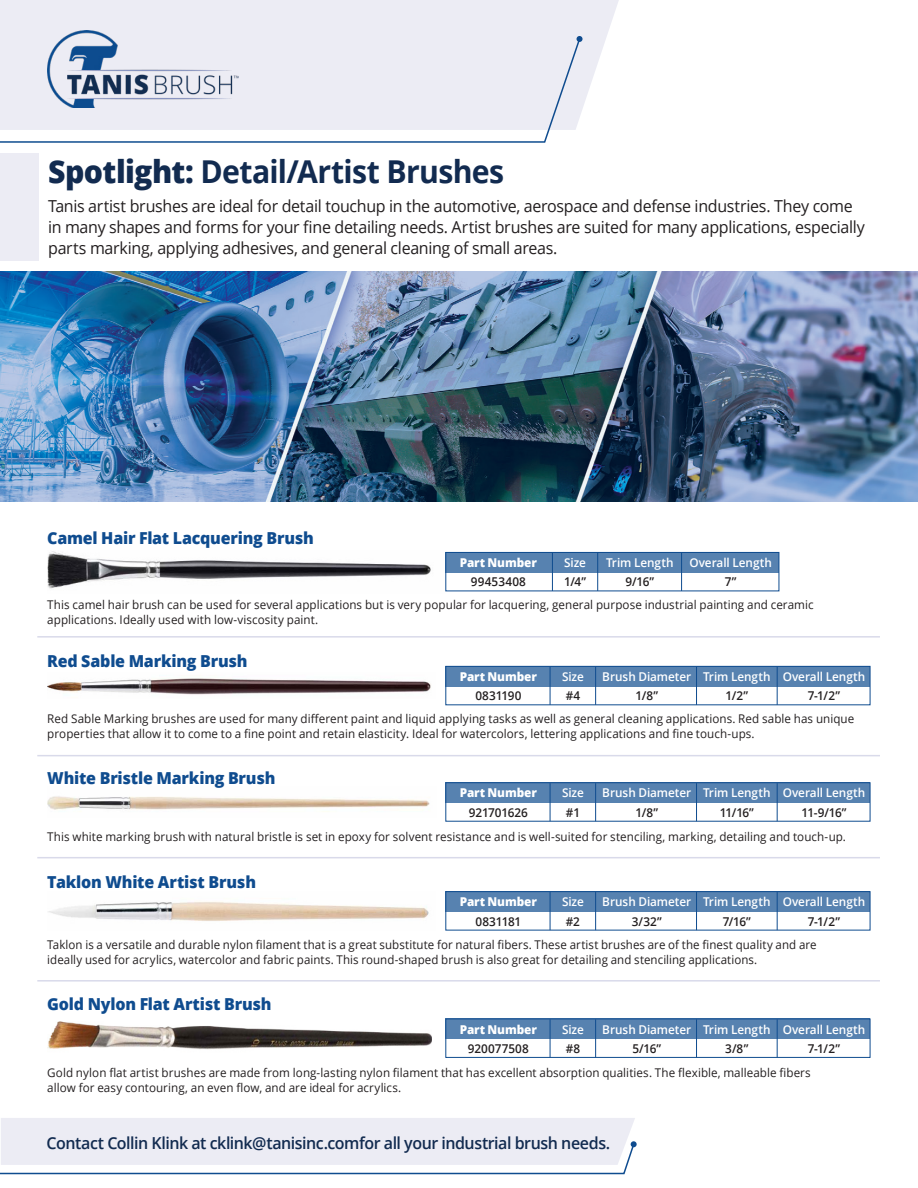
<style>
.page{position:relative;width:918px;height:1188px;background:#fff}
.page>*{position:absolute;margin:0;border:0;box-sizing:border-box;transform-origin:0 0}
.t1{font:700 31.5px "Open Sans";letter-spacing:-.02em;color:#122b50;scale:.96 1}
.t2{font:16.5px/21px "Open Sans";letter-spacing:-.02em;color:#231f20}
.t3{font:800 16.5px "Open Sans";letter-spacing:-.015em;color:#0f4c8f}
.t4{font:600 16.5px "Open Sans";letter-spacing:-.03em;color:#122b50}
.t5{font:600 12.15px "Open Sans";letter-spacing:-.005em;color:#fff}
.t6{font:600 12.15px "Open Sans";letter-spacing:-.005em;color:#231f20}
.t7{font:800 12.15px "Open Sans";letter-spacing:-.01em;color:#fff}
.t8{font:600 12.15px "Open Sans";letter-spacing:.015em;color:#231f20}
.t9{font:12px/15px "Open Sans";letter-spacing:.005em;color:#231f20}
.t10{font:12px/15px "Open Sans";letter-spacing:.005em;color:#231f20;scale:.96 1}
.s1{font-weight:800}
</style>
<div class="page">
<svg style="left:0;top:0;width:619px;height:112px;fill:#ececf4"></svg>
<svg style="left:0;top:37px;width:581px;height:106px"></svg>
<svg style="left:577px;top:36px;width:6px;height:6px"></svg>
<svg style="left:0;top:1118px;width:637px;height:57px"></svg>
<img style="left:0;top:272px;width:918px;height:229px">
<img style="left:47px;top:31px;width:192px;height:77px">
<div style="left:0;top:153px;width:39px;height:108px;background:#ececf4"></div>
<hr style="left:37px;top:636px;width:843px;height:2px;background:#d9daea">
<hr style="left:37px;top:755px;width:843px;height:1px;background:#d9daea">
<hr style="left:37px;top:857px;width:843px;height:1px;background:#d9daea">
<hr style="left:37px;top:980px;width:843px;height:2px;background:#d9daea">
<img style="left:47px;top:551px;width:399px;height:41px">
<div style="left:445px;top:552px;width:334px;height:21px;background:#5782b0"></div>
<hr style="left:597px;top:553px;width:1px;height:38px;background:#0f4c8f">
<hr style="left:552px;top:553px;width:1px;height:38px;background:#0f4c8f">
<hr style="left:681px;top:553px;width:1px;height:38px;background:#0f4c8f">
<div style="left:445px;top:666px;width:425px;height:21px;background:#5782b0"></div>
<hr style="left:696px;top:667px;width:1px;height:38px;background:#0f4c8f">
<hr style="left:595px;top:667px;width:1px;height:38px;background:#0f4c8f">
<hr style="left:550px;top:667px;width:1px;height:38px;background:#0f4c8f">
<hr style="left:777px;top:667px;width:1px;height:38px;background:#0f4c8f">
<img style="left:47px;top:678px;width:384px;height:17px">
<div style="left:445px;top:782px;width:425px;height:21px;background:#5782b0"></div>
<hr style="left:696px;top:783px;width:1px;height:38px;background:#0f4c8f">
<hr style="left:595px;top:783px;width:1px;height:38px;background:#0f4c8f">
<hr style="left:550px;top:783px;width:1px;height:38px;background:#0f4c8f">
<hr style="left:777px;top:783px;width:1px;height:38px;background:#0f4c8f">
<img style="left:47px;top:796px;width:383px;height:16px">
<div style="left:445px;top:1019px;width:425px;height:39px;border:1px solid #0f4c8f"></div>
<div style="left:445px;top:1019px;width:425px;height:20px;background:#5782b0"></div>
<hr style="left:696px;top:1019px;width:1px;height:38px;background:#0f4c8f">
<hr style="left:595px;top:1019px;width:1px;height:38px;background:#0f4c8f">
<hr style="left:550px;top:1019px;width:1px;height:38px;background:#0f4c8f">
<hr style="left:777px;top:1019px;width:1px;height:38px;background:#0f4c8f">
<img style="left:47px;top:1022px;width:385px;height:27px">
<div style="left:445px;top:891px;width:425px;height:21px;background:#5782b0"></div>
<hr style="left:696px;top:892px;width:1px;height:38px;background:#0f4c8f">
<hr style="left:595px;top:892px;width:1px;height:38px;background:#0f4c8f">
<hr style="left:550px;top:892px;width:1px;height:38px;background:#0f4c8f">
<hr style="left:777px;top:892px;width:1px;height:38px;background:#0f4c8f">
<img style="left:48px;top:902px;width:381px;height:19px">
<p class="t1" style="left:48px;top:149px;width:477px"><span class="s1">Spotlight:</span> Detail/Artist Brushes</p>
<p class="t2" style="left:48px;top:195px;width:818px">Tanis artist brushes are ideal for detail touchup in the automotive, aerospace and defense industries. They come in many shapes and forms for your fine detailing needs. Artist brushes are suited for many applications, especially parts marking, applying adhesives, and general cleaning of small areas.</p>
<p class="t3" style="left:47px;top:526px;width:268px">Camel Hair Flat Lacquering Brush</p>
<p class="t7" style="left:460px;top:554px;width:79px">Part Number</p>
<p class="t5" style="left:564px;top:554px;width:23px">Size</p>
<p class="t5" style="left:606px;top:554px;width:69px">Trim Length</p>
<p class="t5" style="left:689px;top:554px;width:84px">Overall Length</p>
<p class="t8" style="left:471px;top:574px;width:57px">99453408</p>
<p class="t6" style="left:564px;top:574px;width:24px">1/4”</p>
<p class="t6" style="left:626px;top:574px;width:30px">9/16”</p>
<p class="t6" style="left:725px;top:574px;width:13px">7”</p>
<p class="t9" style="left:47px;top:597px;width:768px">This camel hair brush can be used for several applications but is very popular for lacquering, general purpose industrial painting and ceramic applications. Ideally used with low-viscosity paint.</p>
<p class="t3" style="left:47px;top:649px;width:202px">Red Sable Marking Brush</p>
<p class="t7" style="left:460px;top:667px;width:79px">Part Number</p>
<p class="t5" style="left:562px;top:668px;width:23px">Size</p>
<p class="t5" style="left:602px;top:668px;width:91px">Brush Diameter</p>
<p class="t5" style="left:703px;top:668px;width:69px">Trim Length</p>
<p class="t5" style="left:783px;top:668px;width:84px">Overall Length</p>
<p class="t6" style="left:475px;top:688px;width:48px">0831190</p>
<p class="t6" style="left:566px;top:688px;width:16px">#4</p>
<p class="t6" style="left:635px;top:688px;width:24px">1/8”</p>
<p class="t6" style="left:725px;top:688px;width:24px">1/2”</p>
<p class="t6" style="left:808px;top:688px;width:34px">7-1/2”</p>
<p class="t9" style="left:47px;top:711px;width:808px">Red Sable Marking brushes are used for many different paint and liquid applying tasks as well as general cleaning applications. Red sable has unique properties that allow it to come to a fine point and retain elasticity. Ideal for watercolors, lettering applications and fine touch-ups.</p>
<p class="t3" style="left:47px;top:766px;width:230px">White Bristle Marking Brush</p>
<p class="t7" style="left:460px;top:784px;width:79px">Part Number</p>
<p class="t5" style="left:562px;top:785px;width:23px">Size</p>
<p class="t5" style="left:602px;top:785px;width:91px">Brush Diameter</p>
<p class="t5" style="left:703px;top:785px;width:69px">Trim Length</p>
<p class="t5" style="left:783px;top:785px;width:84px">Overall Length</p>
<p class="t6" style="left:469px;top:804px;width:60px">921701626</p>
<p class="t6" style="left:566px;top:804px;width:16px">#1</p>
<p class="t6" style="left:635px;top:804px;width:24px">1/8”</p>
<p class="t6" style="left:720px;top:804px;width:36px">11/16”</p>
<p class="t6" style="left:802px;top:804px;width:46px">11-9/16”</p>
<p class="t9" style="left:47px;top:829px;width:800px">This white marking brush with natural bristle is set in epoxy for solvent resistance and is well-suited for stenciling, marking, detailing and touch-up.</p>
<p class="t3" style="left:47px;top:869px;width:210px">Taklon White Artist Brush</p>
<p class="t7" style="left:460px;top:893px;width:79px">Part Number</p>
<p class="t5" style="left:562px;top:894px;width:23px">Size</p>
<p class="t5" style="left:602px;top:894px;width:91px">Brush Diameter</p>
<p class="t5" style="left:703px;top:894px;width:69px">Trim Length</p>
<p class="t5" style="left:783px;top:894px;width:84px">Overall Length</p>
<p class="t6" style="left:476px;top:913px;width:47px">0831181</p>
<p class="t6" style="left:566px;top:913px;width:16px">#2</p>
<p class="t6" style="left:632px;top:913px;width:32px">3/32”</p>
<p class="t6" style="left:723px;top:913px;width:30px">7/16”</p>
<p class="t6" style="left:808px;top:913px;width:34px">7-1/2”</p>
<p class="t10" style="left:47px;top:937px;width:803px">Taklon is a versatile and durable nylon filament that is a great substitute for natural fibers. These artist brushes are of the finest quality and are ideally used for acrylics, watercolor and fabric paints. This round-shaped brush is also great for detailing and stenciling applications.</p>
<p class="t3" style="left:47px;top:992px;width:226px">Gold Nylon Flat Artist Brush</p>
<p class="t7" style="left:460px;top:1020px;width:79px">Part Number</p>
<p class="t5" style="left:562px;top:1021px;width:23px">Size</p>
<p class="t5" style="left:602px;top:1021px;width:91px">Brush Diameter</p>
<p class="t5" style="left:703px;top:1021px;width:69px">Trim Length</p>
<p class="t5" style="left:783px;top:1021px;width:84px">Overall Length</p>
<p class="t6" style="left:468px;top:1040px;width:63px">920077508</p>
<p class="t6" style="left:566px;top:1040px;width:16px">#8</p>
<p class="t6" style="left:632px;top:1040px;width:30px">5/16”</p>
<p class="t6" style="left:725px;top:1040px;width:25px">3/8”</p>
<p class="t6" style="left:808px;top:1040px;width:34px">7-1/2”</p>
<p class="t9" style="left:47px;top:1064px;width:765px">Gold nylon flat artist brushes are made from long-lasting nylon filament that has excellent absorption qualities. The flexible, malleable fibers allow for easy contouring, an even flow, and are ideal for acrylics.</p>
<p class="t4" style="left:47px;top:1132px;width:565px">Contact Collin Klink at cklink@tanisinc.comfor all your industrial brush needs.</p>
</div>
